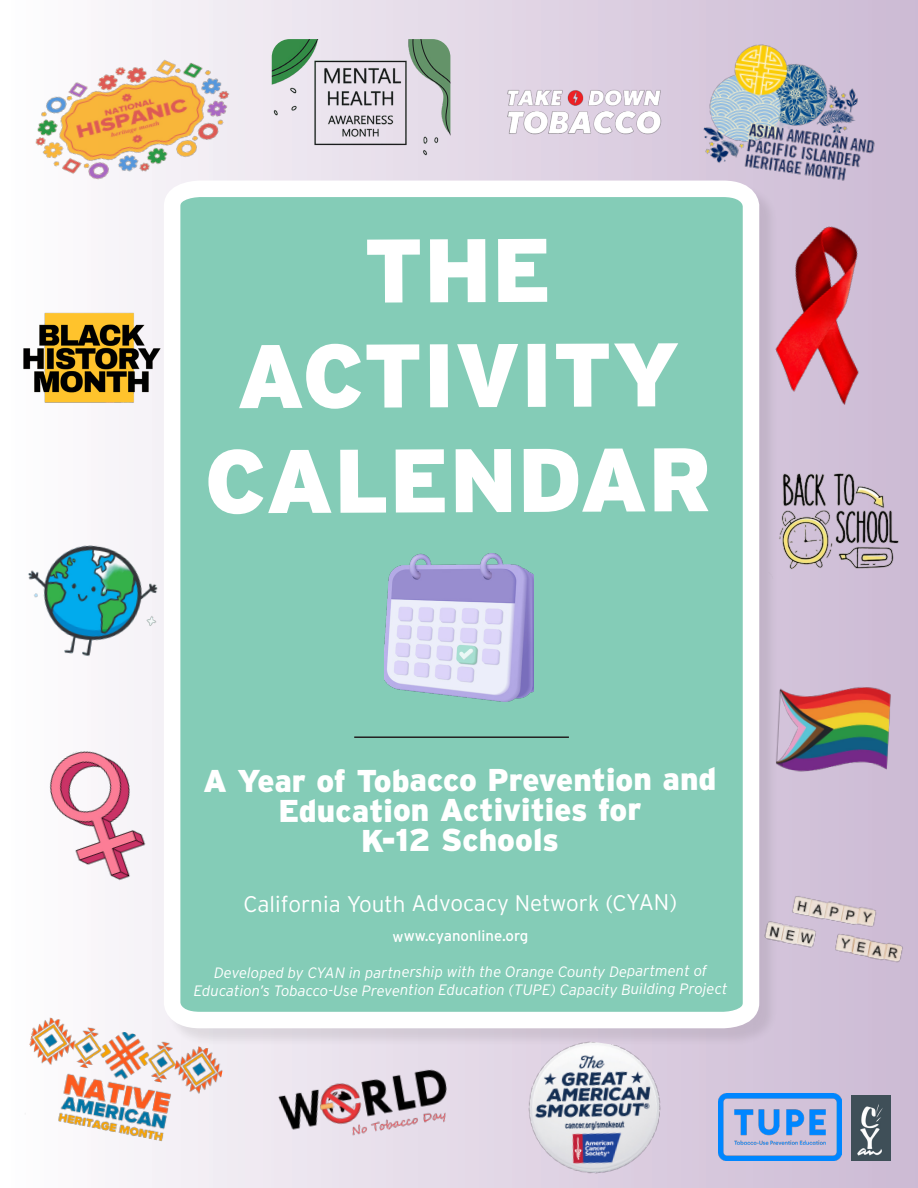
<style>
.page{position:relative;width:918px;height:1188px;background:#fff}
.page>*{position:absolute;margin:0;border:0;box-sizing:border-box;transform-origin:0 0}
.t1{font:900 90px "Interstate";letter-spacing:-.005em;color:#fff}
.t2{font:900 31.5px/30px "Interstate";letter-spacing:-.005em;color:#fff;text-align:center}
.t3{font:300 22.5px "Interstate";letter-spacing:-.005em;color:#fff}
.t4{font:italic 300 15px/18px "Interstate";letter-spacing:-.005em;color:#fff;text-align:center}
.t5{font:15px "Interstate";letter-spacing:-.005em;color:#fff}
</style>
<div class="page">
<div style="left:0;top:0;width:918px;height:1188px;background:linear-gradient(to right,#fefdfd,#cab8d3)"></div>
<svg style="left:156px;top:172px;width:612px;height:865px;background:#8fd0bd"></svg>
<img style="left:852px;top:1095px;width:39px;height:65px">
<hr style="left:354px;top:736px;width:215px;height:2px;background:#231f20">
<img style="left:768px;top:462px;width:146px;height:118px">
<img style="left:12px;top:33px;width:244px;height:170px">
<img style="left:729px;top:209px;width:189px;height:223px">
<img style="left:514px;top:1033px;width:168px;height:155px">
<img style="left:15px;top:1015px;width:211px;height:142px">
<img style="left:755px;top:880px;width:163px;height:98px">
<img style="left:3px;top:288px;width:176px;height:141px">
<img style="left:38px;top:738px;width:124px;height:156px">
<img style="left:500px;top:83px;width:175px;height:61px">
<img style="left:12px;top:516px;width:160px;height:161px">
<img style="left:698px;top:33px;width:193px;height:159px">
<img style="left:272px;top:39px;width:178px;height:129px">
<img style="left:242px;top:1062px;width:217px;height:109px">
<img style="left:754px;top:650px;width:155px;height:160px">
<img style="left:385px;top:554px;width:148px;height:148px">
<img style="left:719px;top:1093px;width:122px;height:67px">
<h1 class="t1" style="left:364px;top:219px;width:190px">THE</h1>
<h1 class="t1" style="left:236px;top:324px;width:445px">ACTIVITY</h1>
<h1 class="t1" style="left:205px;top:429px;width:510px">CALENDAR</h1>
<h1 class="t2" style="left:203px;top:765px;width:515px">A Year of Tobacco Prevention and<br>Education Activities for</h1>
<h1 class="t2" style="left:361px;top:825px;width:200px">K-12 Schools</h1>
<h1 class="t3" style="left:244px;top:891px;width:435px">California Youth Advocacy Network (CYAN)</h1>
<h1 class="t5" style="left:393px;top:928px;width:137px">www.cyanonline.org</h1>
<p class="t4" style="left:194px;top:963px;width:535px">Developed by CYAN in partnership with the Orange County Department of<br>Education’s Tobacco-Use Prevention Education (TUPE) Capacity Building Project</p>
</div>
